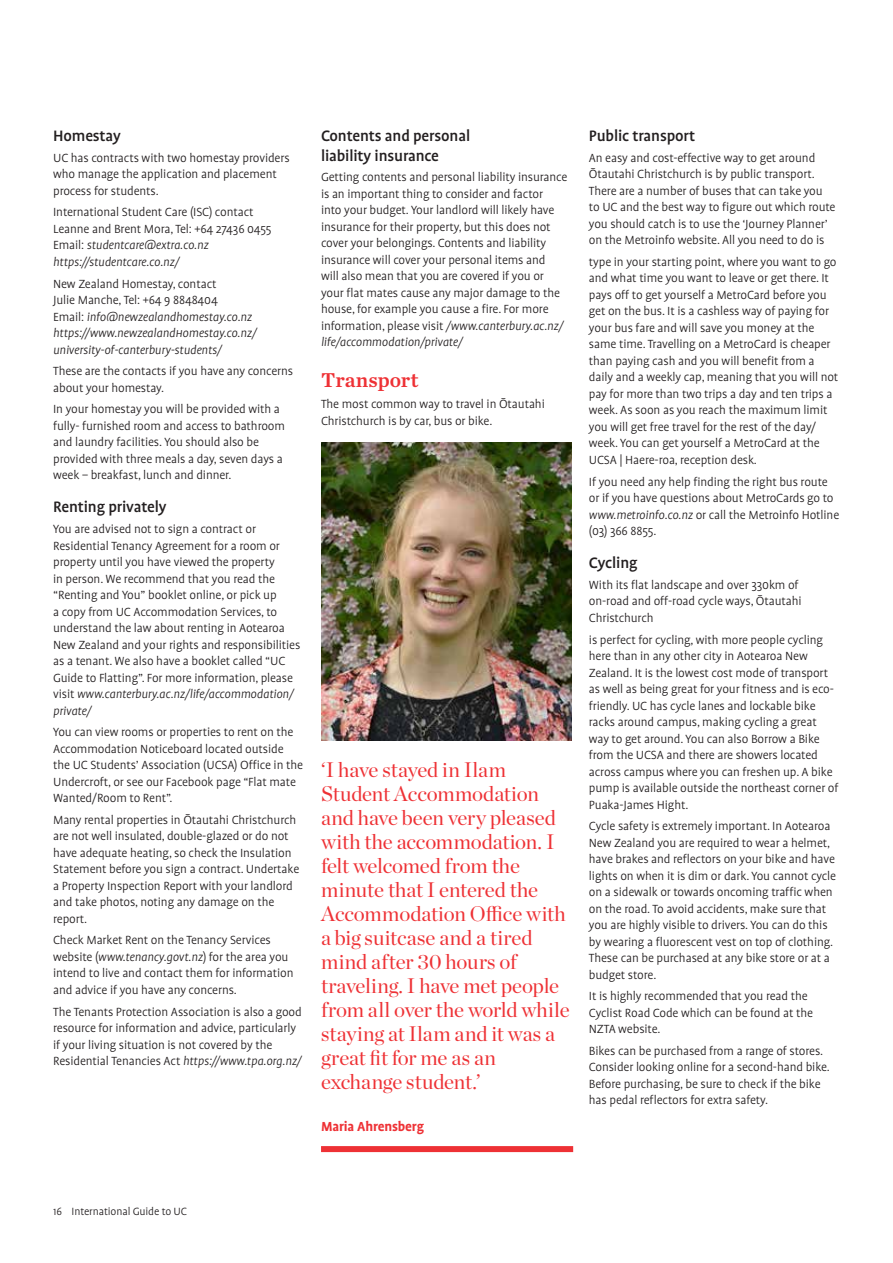
<style>
.page{position:relative;width:893px;height:1263px;background:#fff}
.page>*{position:absolute;margin:0;border:0;box-sizing:border-box;transform-origin:0 0}
.t1{font:21px/24px "Chronicle Display";letter-spacing:-.005em;color:#ee3135}
.t2{font:21px "Chronicle Text G2 Semi";color:#ee3135}
.t3{font:500 17.25px/19.5px "Profile Pro";letter-spacing:-.01em;color:#231f20}
.t4{font:700 15px "Profile Pro";letter-spacing:-.01em;color:#ee3135}
.t5{font:300 13.5px/16.5px "Profile Pro";letter-spacing:-.01em;color:#231f20}
.t6{font:italic 300 13.5px/16.5px "Profile Pro";letter-spacing:-.01em;color:#231f20}
.t7{font:300 12px "Profile Pro";letter-spacing:-.01em;color:#231f20}
.s1{font-style:italic}
.s2{font-style:normal}
</style>
<div class="page">
<img style="left:321px;top:442px;width:251px;height:298px">
<div style="left:321px;top:1146px;width:252px;height:6px;background:#ee3135"></div>
<p class="t3" style="left:53px;top:127px;width:69px">Homestay</p>
<p class="t5" style="left:53px;top:150px;width:238px">UC has contracts with two homestay providers who manage the application and placement process for students.</p>
<p class="t5" style="left:53px;top:205px;width:220px">International Student Care (ISC) contact Leanne and Brent Mora, Tel: +64 27436 0455<br>Email: <span class="s1">studentcare@extra.co.nz https://studentcare.co.nz/</span></p>
<p class="t6" style="left:53px;top:276px;width:205px"><span class="s2">New Zealand Homestay, contact<br>Julie Manche, Tel: +64 9 8848404<br>Email:</span> info@newzealandhomestay.co.nz https://www.newzealandhomestay.co.nz/ university-of-canterbury-students/</p>
<p class="t5" style="left:53px;top:363px;width:242px">These are the contacts if you have any concerns about your homestay.</p>
<p class="t5" style="left:53px;top:401px;width:233px">In your homestay you will be provided with a fully- furnished room and access to bathroom and laundry facilities. You should also be provided with three meals a day, seven days a week – breakfast, lunch and dinner.</p>
<p class="t3" style="left:53px;top:498px;width:115px">Renting privately</p>
<p class="t5" style="left:53px;top:521px;width:249px">You are advised not to sign a contract or Residential Tenancy Agreement for a room or property until you have viewed the property<br>in person. We recommend that you read the “Renting and You” booklet online, or pick up<br>a copy from UC Accommodation Services, to understand the law about renting in Aotearoa New Zealand and your rights and responsibilities as a tenant. We also have a booklet called “UC Guide to Flatting”. For more information, please visit <span class="s1">www.canterbury.ac.nz/life/accommodation/ private/</span></p>
<p class="t5" style="left:53px;top:724px;width:251px">You can view rooms or properties to rent on the Accommodation Noticeboard located outside the UC Students’ Association (UCSA) Office in the Undercroft, or see our Facebook page “Flat mate Wanted/Room to Rent”.</p>
<p class="t5" style="left:53px;top:812px;width:248px">Many rental properties in Ōtautahi Christchurch are not well insulated, double-glazed or do not have adequate heating, so check the Insulation Statement before you sign a contract. Undertake a Property Inspection Report with your landlord and take photos, noting any damage on the report.</p>
<p class="t5" style="left:53px;top:933px;width:242px">Check Market Rent on the Tenancy Services website (<span class="s1">www.tenancy.govt.nz</span>) for the area you intend to live and contact them for information and advice if you have any concerns.</p>
<p class="t5" style="left:53px;top:1004px;width:250px">The Tenants Protection Association is also a good resource for information and advice, particularly if your living situation is not covered by the Residential Tenancies Act <span class="s1">https://www.tpa.org.nz/</span></p>
<p class="t3" style="left:321px;top:127px;width:151px">Contents and personal liability insurance</p>
<p class="t5" style="left:321px;top:170px;width:248px">Getting contents and personal liability insurance is an important thing to consider and factor<br>into your budget. Your landlord will likely have insurance for their property, but this does not cover your belongings. Contents and liability insurance will cover your personal items and<br>will also mean that you are covered if you or your flat mates cause any major damage to the house, for example you cause a fire. For more information, please visit <span class="s1">/www.canterbury.ac.nz/ life/accommodation/private/</span></p>
<h1 class="t2" style="left:321px;top:363px;width:99px">Transport</h1>
<p class="t5" style="left:321px;top:397px;width:225px">The most common way to travel in Ōtautahi<br>Christchurch is by car, bus or bike.</p>
<p class="t1" style="left:321px;top:756px;width:250px">‘I have stayed in Ilam<br>Student Accommodation and have been very pleased with the accommodation. I felt welcomed from the minute that I entered the<br>Accommodation Office with a big suitcase and a tired mind after 30 hours of traveling. I have met people from all over the world while staying at Ilam and it was a great fit for me as an exchange student.’</p>
<p class="t4" style="left:321px;top:1118px;width:105px">Maria Ahrensberg</p>
<p class="t3" style="left:589px;top:127px;width:108px">Public transport</p>
<p class="t5" style="left:589px;top:150px;width:248px">An easy and cost-effective way to get around Ōtautahi Christchurch is by public transport.<br>There are a number of buses that can take you to UC and the best way to figure out which route you should catch is to use the ‘Journey Planner’ on the Metroinfo website. All you need to do is</p>
<p class="t5" style="left:589px;top:254px;width:251px">type in your starting point, where you want to go and what time you want to leave or get there. It pays off to get yourself a MetroCard before you get on the bus. It is a cashless way of paying for your bus fare and will save you money at the same time. Travelling on a MetroCard is cheaper than paying cash and you will benefit from a daily and a weekly cap, meaning that you will not pay for more than two trips a day and ten trips a week. As soon as you reach the maximum limit you will get free travel for the rest of the day/ week. You can get yourself a MetroCard at the UCSA | Haere-roa, reception desk.</p>
<p class="t5" style="left:589px;top:474px;width:252px">If you need any help finding the right bus route or if you have questions about MetroCards go to <span class="s1">www.metroinfo.co.nz</span> or call the Metroinfo Hotline (03) 366 8855.</p>
<p class="t3" style="left:589px;top:554px;width:50px">Cycling</p>
<p class="t5" style="left:589px;top:577px;width:214px">With its flat landscape and over 330km of on-road and off-road cycle ways, Ōtautahi<br>Christchurch</p>
<p class="t5" style="left:589px;top:632px;width:251px">is perfect for cycling, with more people cycling here than in any other city in Aotearoa New Zealand. It is the lowest cost mode of transport as well as being great for your fitness and is eco&shy;friendly. UC has cycle lanes and lockable bike racks around campus, making cycling a great way to get around. You can also Borrow a Bike from the UCSA and there are showers located across campus where you can freshen up. A bike pump is available outside the northeast corner of Puaka-James Hight.</p>
<p class="t5" style="left:589px;top:818px;width:249px">Cycle safety is extremely important. In Aotearoa New Zealand you are required to wear a helmet, have brakes and reflectors on your bike and have lights on when it is dim or dark. You cannot cycle on a sidewalk or towards oncoming traffic when on the road. To avoid accidents, make sure that you are highly visible to drivers. You can do this by wearing a fluorescent vest on top of clothing.<br>These can be purchased at any bike store or at a budget store.</p>
<p class="t5" style="left:589px;top:988px;width:226px">It is highly recommended that you read the<br>Cyclist Road Code which can be found at the<br>NZTA website.</p>
<p class="t5" style="left:589px;top:1043px;width:242px">Bikes can be purchased from a range of stores.<br>Consider looking online for a second-hand bike.<br>Before purchasing, be sure to check if the bike has pedal reflectors for extra safety.</p>
<p class="t7" style="left:53px;top:1205px;width:135px">16 International Guide to UC</p>
</div>
